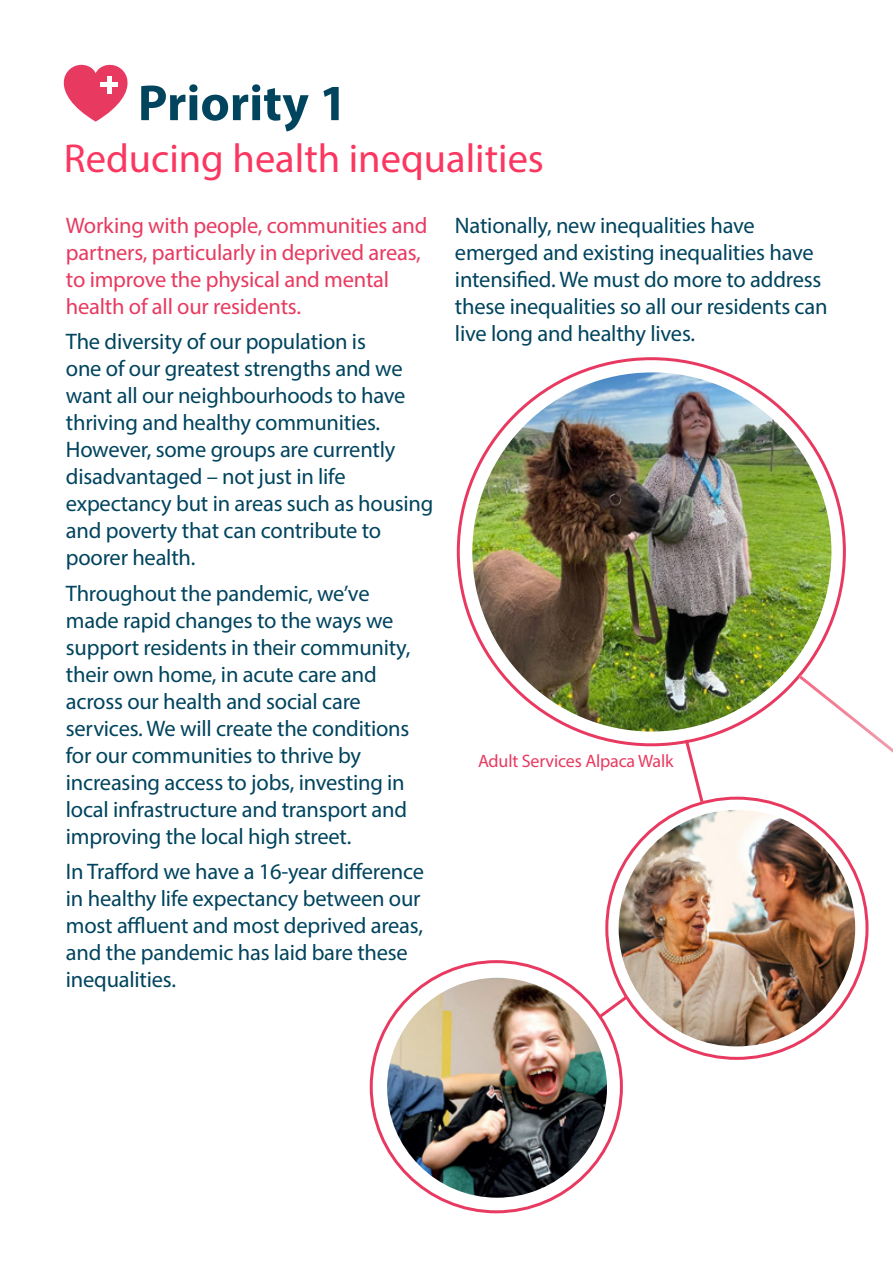
<style>
.page{position:relative;width:893px;height:1263px;background:#fff}
.page>*{position:absolute;margin:0;border:0;box-sizing:border-box;transform-origin:0 0}
.t1{font:700 51px "Myriad Pro";color:#00445e}
.t2{font:40.5px "Myriad Pro";color:#fa3760}
.t3{font:22.5px/27px "Myriad Pro";letter-spacing:-.01em;color:#00445e}
.t4{font:22.5px/27px "Myriad Pro";letter-spacing:-.01em;color:#e83a60}
.t5{font:18px "Myriad Pro";letter-spacing:-.01em;color:#e83a60}
</style>
<div class="page">
<svg style="left:63px;top:64px;width:65px;height:58px"></svg>
<div style="left:107px;top:76px;width:5px;height:17px;background:#fff"></div>
<hr style="left:101px;top:83px;width:17px;height:4px;background:#fff">
<img style="left:472px;top:372px;width:359px;height:359px;border-radius:180px">
<svg style="left:795px;top:672px;width:98px;height:346px"></svg>
<svg style="left:683px;top:736px;width:23px;height:69px"></svg>
<img style="left:619px;top:810px;width:236px;height:236px;border-radius:118px">
<img style="left:387px;top:978px;width:220px;height:220px;border-radius:110px">
<svg style="left:596px;top:993px;width:34px;height:27px"></svg>
<h1 class="t1" style="left:138px;top:70px;width:211px">Priority 1</h1>
<h2 class="t2" style="left:64px;top:133px;width:482px">Reducing health inequalities</h2>
<p class="t4" style="left:66px;top:211px;width:363px">Working with people, communities and partners, particularly in deprived areas, to improve the physical and mental health of all our residents.</p>
<p class="t3" style="left:66px;top:328px;width:369px">The diversity of our population is<br>one of our greatest strengths and we want all our neighbourhoods to have thriving and healthy communities.<br>However, some groups are currently disadvantaged – not just in life expectancy but in areas such as housing and poverty that can contribute to poorer health.</p>
<p class="t3" style="left:66px;top:579px;width:346px">Throughout the pandemic, we’ve made rapid changes to the ways we support residents in their community, their own home, in acute care and across our health and social care services. We will create the conditions for our communities to thrive by increasing access to jobs, investing in local infrastructure and transport and improving the local high street.</p>
<p class="t3" style="left:66px;top:858px;width:360px">In Trafford we have a 16-year difference in healthy life expectancy between our most affluent and most deprived areas, and the pandemic has laid bare these inequalities.</p>
<p class="t3" style="left:455px;top:211px;width:374px">Nationally, new inequalities have emerged and existing inequalities have intensified. We must do more to address these inequalities so all our residents can live long and healthy lives.</p>
<p class="t5" style="left:478px;top:750px;width:197px">Adult Services Alpaca Walk</p>
</div>
